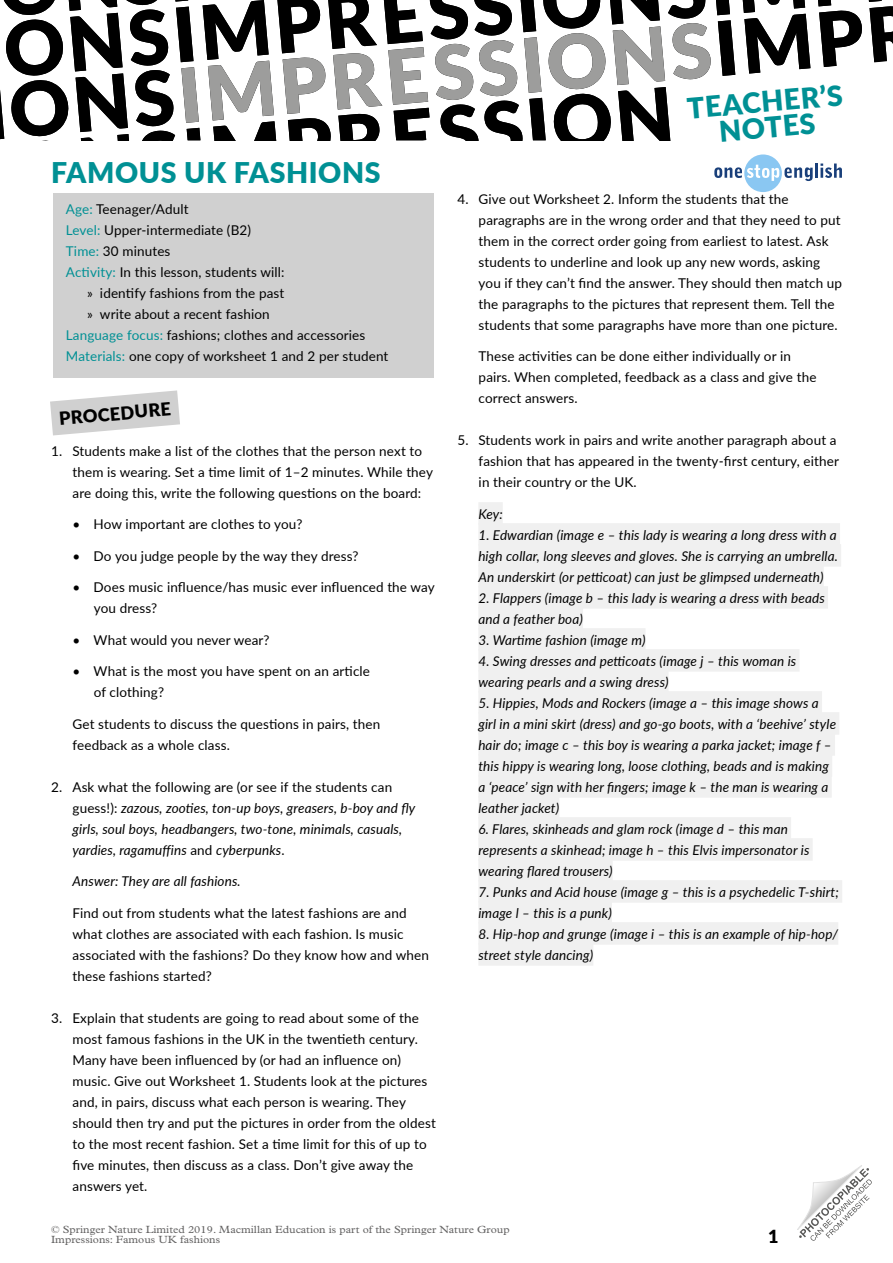
<style>
.page{position:relative;width:893px;height:1263px;background:#fff}
.page>*{position:absolute;margin:0;border:0;box-sizing:border-box;transform-origin:0 0}
.t1{font:900 28.5px/25.5px "Lato";letter-spacing:.02em;color:#009094;text-align:center}
._12pt_CAP_title{font:900 18px "Lato";color:#000}
._9pt_number{font:13.5px/21px "Lato";letter-spacing:.01em;color:#000}
._9pt_key{font:italic 13.5px/21px "Lato";letter-spacing:.01em;color:#000}
._9pt_body{font:13.5px "Lato";letter-spacing:.01em;color:#000}
._9pt_bullet{font:13.5px "Lato";letter-spacing:.01em;color:#000}
._9pt_number-2{font:italic 13.5px "Lato";letter-spacing:.01em;color:#000}
._9pt_key_black{font:italic 13.5px "Lato";color:#000}
.t2{font:10.5px/10.5px "Plantin Std";color:#646363;scale:1.08 1}
.s1{color:#009094}
.s2{font-style:normal}
</style>
<div class="page">
<svg style="left:797px;top:1165px;width:75px;height:76px"></svg>
<svg style="left:0;top:0;width:893px;height:192px"></svg>
<div style="left:478px;top:502px;width:25px;height:23px;background:#f0f0f0"></div>
<div style="left:478px;top:523px;width:362px;height:23px;background:#f0f0f0"></div>
<div style="left:478px;top:544px;width:363px;height:23px;background:#f0f0f0"></div>
<div style="left:478px;top:565px;width:346px;height:23px;background:#f0f0f0"></div>
<div style="left:478px;top:586px;width:350px;height:23px;background:#f0f0f0"></div>
<div style="left:478px;top:607px;width:105px;height:23px;background:#f0f0f0"></div>
<div style="left:478px;top:628px;width:167px;height:23px;background:#f0f0f0"></div>
<div style="left:478px;top:649px;width:321px;height:23px;background:#f0f0f0"></div>
<div style="left:478px;top:670px;width:190px;height:23px;background:#f0f0f0"></div>
<div style="left:478px;top:691px;width:344px;height:23px;background:#f0f0f0"></div>
<div style="left:478px;top:712px;width:361px;height:23px;background:#f0f0f0"></div>
<div style="left:478px;top:733px;width:357px;height:23px;background:#f0f0f0"></div>
<div style="left:478px;top:754px;width:354px;height:23px;background:#f0f0f0"></div>
<div style="left:478px;top:775px;width:354px;height:23px;background:#f0f0f0"></div>
<div style="left:478px;top:796px;width:81px;height:23px;background:#f0f0f0"></div>
<div style="left:478px;top:817px;width:313px;height:23px;background:#f0f0f0"></div>
<div style="left:478px;top:838px;width:335px;height:23px;background:#f0f0f0"></div>
<div style="left:478px;top:859px;width:135px;height:23px;background:#f0f0f0"></div>
<div style="left:478px;top:880px;width:364px;height:23px;background:#f0f0f0"></div>
<div style="left:478px;top:901px;width:134px;height:23px;background:#f0f0f0"></div>
<div style="left:478px;top:922px;width:360px;height:23px;background:#f0f0f0"></div>
<div style="left:478px;top:943px;width:115px;height:23px;background:#f0f0f0"></div>
<div style="left:53px;top:194px;width:381px;height:184px;background:#d0d0d0"></div>
<svg style="left:50px;top:390px;width:130px;height:45px"></svg>
<h1 class="t1" style="left:51px;top:158px;width:331px">FAMOUS UK FASHIONS</h1>
<p class="_9pt_body" style="left:66px;top:200px;width:124px"><span class="s1">Age:</span> Teenager/Adult</p>
<p class="_9pt_body" style="left:66px;top:221px;width:187px"><span class="s1">Level:</span> Upper-intermediate (B2)</p>
<p class="_9pt_body" style="left:66px;top:242px;width:106px"><span class="s1">Time:</span> 30 minutes</p>
<p class="_9pt_body" style="left:66px;top:263px;width:220px"><span class="s1">Activity:</span> In this lesson, students will:</p>
<p class="_9pt_bullet" style="left:87px;top:284px;width:199px">» identify fashions from the past</p>
<p class="_9pt_bullet" style="left:87px;top:305px;width:184px">» write about a recent fashion</p>
<p class="_9pt_body" style="left:66px;top:326px;width:301px"><span class="s1">Language focus:</span> fashions; clothes and accessories</p>
<p class="_9pt_body" style="left:66px;top:347px;width:324px"><span class="s1">Materials:</span> one copy of worksheet 1 and 2 per student</p>
<p class="_12pt_CAP_title" style="left:58px;top:405px;width:114px;rotate:-5deg">PROCEDURE</p>
<p class="_9pt_number" style="left:73px;top:440px;width:362px;text-indent:-21px">1. Students make a list of the clothes that the person next to them is wearing. Set a time limit of 1–2 minutes. While they are doing this, write the following questions on the board:</p>
<p class="_9pt_number" style="left:73px;top:513px;width:231px">• How important are clothes to you?</p>
<p class="_9pt_number" style="left:73px;top:545px;width:288px">• Do you judge people by the way they dress?</p>
<p class="_9pt_number" style="left:94px;top:576px;width:343px;text-indent:-21px">• Does music influence/has music ever influenced the way you dress?</p>
<p class="_9pt_number" style="left:73px;top:629px;width:199px">• What would you never wear?</p>
<p class="_9pt_number" style="left:94px;top:660px;width:278px;text-indent:-21px">• What is the most you have spent on an article of clothing?</p>
<p class="_9pt_number" style="left:73px;top:713px;width:309px">Get students to discuss the questions in pairs, then feedback as a whole class.</p>
<p class="_9pt_key" style="left:73px;top:776px;width:344px;text-indent:-21px"><span class="s2">2. Ask what the following are (or see if the students can guess!):</span> zazous, zooties, ton-up boys, greasers, b-boy and fly girls, soul boys, headbangers, two-tone, minimals, casuals, yardies, ragamuffins <span class="s2">and</span> cyberpunks<span class="s2">.</span></p>
<p class="_9pt_number-2" style="left:73px;top:872px;width:170px">Answer: They are all fashions.</p>
<p class="_9pt_number" style="left:73px;top:902px;width:358px">Find out from students what the latest fashions are and what clothes are associated with each fashion. Is music associated with the fashions? Do they know how and when these fashions started?</p>
<p class="_9pt_number" style="left:73px;top:1007px;width:365px;text-indent:-21px">3. Explain that students are going to read about some of the most famous fashions in the UK in the twentieth century.<br>Many have been influenced by (or had an influence on) music. Give out Worksheet 1. Students look at the pictures and, in pairs, discuss what each person is wearing. They should then try and put the pictures in order from the oldest to the most recent fashion. Set a time limit for this of up to five minutes, then discuss as a class. Don’t give away the answers yet.</p>
<h1 class="t1" style="left:686px;top:95px;width:157px;rotate:-5deg">TEACHER’S<br>NOTES</h1>
<p class="_9pt_number" style="left:479px;top:188px;width:365px;text-indent:-21px">4. Give out Worksheet 2. Inform the students that the paragraphs are in the wrong order and that they need to put them in the correct order going from earliest to latest. Ask students to underline and look up any new words, asking you if they can’t find the answer. They should then match up the paragraphs to the pictures that represent them. Tell the students that some paragraphs have more than one picture.</p>
<p class="_9pt_number" style="left:479px;top:345px;width:339px">These activities can be done either individually or in pairs. When completed, feedback as a class and give the correct answers.</p>
<p class="_9pt_number" style="left:479px;top:429px;width:362px;text-indent:-21px">5. Students work in pairs and write another paragraph about a fashion that has appeared in the twenty-first century, either in their country or the UK.</p>
<p class="_9pt_key_black" style="left:478px;top:504px;width:26px">Key:</p>
<p class="_9pt_key" style="left:478px;top:524px;width:361px;text-align:justify">1. Edwardian (image e – this lady is wearing a long dress with a high collar, long sleeves and gloves. She is carrying an umbrella.<br>An underskirt (or petticoat) can just be glimpsed underneath)</p>
<p class="_9pt_key" style="left:478px;top:587px;width:348px">2. Flappers (image b – this lady is wearing a dress with beads and a feather boa)</p>
<p class="_9pt_key" style="left:478px;top:629px;width:169px">3. Wartime fashion (image m)</p>
<p class="_9pt_key" style="left:478px;top:650px;width:319px">4. Swing dresses and petticoats (image j – this woman is wearing pearls and a swing dress)</p>
<p class="_9pt_key" style="left:478px;top:692px;width:359px">5. Hippies, Mods and Rockers (image a – this image shows a girl in a mini skirt (dress) and go-go boots, with a ‘beehive’ style hair do; image c – this boy is wearing a parka jacket; image f – this hippy is wearing long, loose clothing, beads and is making a ‘peace’ sign with her fingers; image k – the man is wearing a leather jacket)</p>
<p class="_9pt_key" style="left:478px;top:818px;width:333px">6. Flares, skinheads and glam rock (image d – this man represents a skinhead; image h – this Elvis impersonator is wearing flared trousers)</p>
<p class="_9pt_key" style="left:478px;top:881px;width:362px">7. Punks and Acid house (image g – this is a psychedelic T-shirt; image l – this is a punk)</p>
<p class="_9pt_key" style="left:478px;top:923px;width:361px">8. Hip-hop and grunge (image i – this is an example of hip-hop/ street style dancing)</p>
<p class="t2" style="left:51px;top:1224px;width:426px">© Springer Nature Limited 2019. Macmillan Education is part of the Springer Nature Group<br>Impressions: Famous UK fashions</p>
<p class="_12pt_CAP_title" style="left:768px;top:1223px;width:12px">1</p>
</div>
